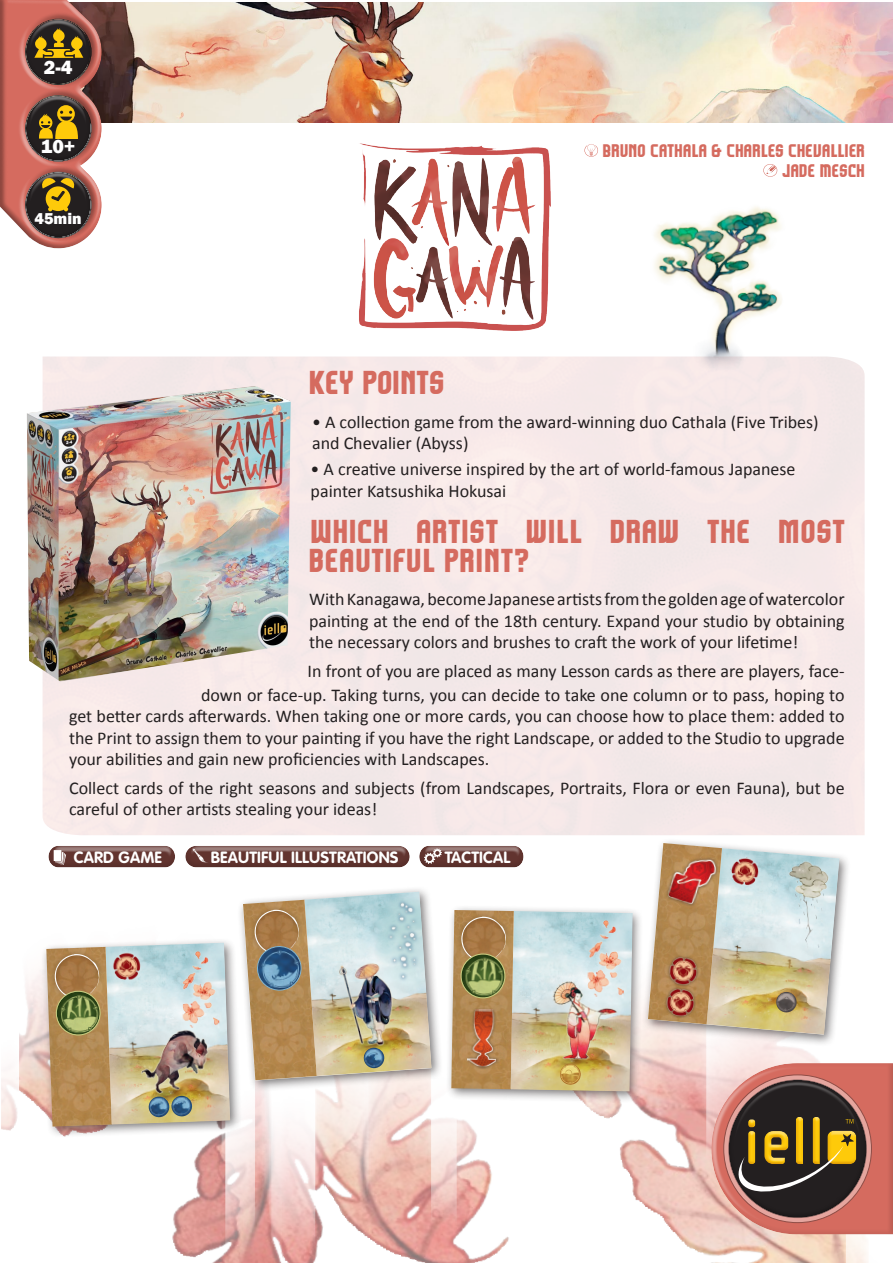
<style>
.page{position:relative;width:893px;height:1263px;background:#fff}
.page>*{position:absolute;margin:0;border:0;box-sizing:border-box;transform-origin:0 0}
.t1{font:30px/28.5px "Komikazoom";letter-spacing:.05em;color:#d56b5f}
.t2{font:30px "Komikazoom";letter-spacing:.03em;color:#d56b5f}
.t3{font:800 19.8px "Franklin Gothic";color:#fff}
.t4{font:18px/21.6px "Calibri";color:#231f20}
.t5{font:16.5px "Komikazoom";letter-spacing:.03em;color:#d56b5f}
.t6{font:800 16.2px "Franklin Gothic";color:#fff}
.t7{font:700 16.05px "VAG Rounded Std";letter-spacing:.01em;color:#fff}
</style>
<div class="page">
<img style="left:1px;top:970px;width:867px;height:293px">
<div style="left:419px;top:846px;width:105px;height:24px;background:#231f20;opacity:.25"></div>
<svg style="left:419px;top:846px;width:104px;height:21px;background:#77504c"></svg>
<img style="left:359px;top:143px;width:192px;height:188px">
<img style="left:627px;top:207px;width:189px;height:181px">
<img style="left:197px;top:2px;width:696px;height:121px">
<svg style="left:54px;top:2px;width:143px;height:247px"></svg>
<svg style="left:0;top:0;width:102px;height:248px;background:#98634e"></svg>
<img style="left:27px;top:386px;width:264px;height:296px">
<svg style="left:711px;top:1063px;width:182px;height:171px;background:#956654"></svg>
<div style="left:48px;top:846px;width:127px;height:24px;background:#231f20;opacity:.25"></div>
<div style="left:54px;top:850px;width:7px;height:11px;background:#fff"></div>
<svg style="left:55px;top:852px;width:11px;height:13px"></svg>
<div style="left:237px;top:886px;width:206px;height:206px;background:#231f20;opacity:.6"></div>
<img style="left:243px;top:892px;width:188px;height:188px">
<img style="left:370px;top:892px;width:57px;height:107px">
<div style="left:446px;top:905px;width:197px;height:198px;background:#231f20;opacity:.6"></div>
<img style="left:451px;top:910px;width:63px;height:179px">
<img style="left:452px;top:911px;width:179px;height:180px">
<img style="left:461px;top:954px;width:44px;height:44px">
<div style="left:460px;top:953px;width:45px;height:45px;border:1px solid #c4ce81;border-radius:50%"></div>
<div style="left:642px;top:837px;width:209px;height:209px;background:#231f20;opacity:.6"></div>
<img style="left:648px;top:843px;width:191px;height:192px">
<img style="left:666px;top:953px;width:32px;height:33px">
<img style="left:776px;top:992px;width:21px;height:21px">
<img style="left:729px;top:856px;width:32px;height:33px">
<div style="left:41px;top:937px;width:200px;height:201px;background:#231f20;opacity:.6"></div>
<img style="left:47px;top:943px;width:183px;height:183px">
<img style="left:56px;top:991px;width:44px;height:44px">
<div style="left:56px;top:990px;width:45px;height:46px;border:1px solid #c4ce81;border-radius:50%"></div>
<div style="left:185px;top:846px;width:225px;height:24px;background:#231f20;opacity:.25"></div>
<img style="left:192px;top:848px;width:17px;height:15px">
<svg style="left:584px;top:144px;width:14px;height:13px"></svg>
<hr style="left:764px;top:164px;width:13px;height:4px;background:#fff;opacity:.4">
<div style="left:764px;top:165px;width:13px;height:11px;background:#231f20;opacity:.25"></div>
<p class="t3" style="left:44px;top:54px;width:30px">2-4</p>
<p class="t3" style="left:41px;top:134px;width:36px">10+</p>
<p class="t6" style="left:35px;top:208px;width:49px">45min</p>
<p class="t5" style="left:603px;top:139px;width:263px">BRUNO CATHALA &amp; CHARLES CHEVALLIER</p>
<p class="t5" style="left:782px;top:159px;width:84px">JADE MESCH</p>
<p class="t2" style="left:309px;top:363px;width:137px">KEY POINTS</p>
<p class="t4" style="left:312px;top:410px;width:508px">• A collection game from the award-winning duo Cathala (Five Tribes) and Chevalier (Abyss)</p>
<p class="t4" style="left:311px;top:458px;width:486px">• A creative universe inspired by the art of world-famous Japanese painter Katsushika Hokusai</p>
<p class="t1" style="left:309px;top:517px;width:537px">WHICH ARTIST WILL DRAW THE MOST<br>BEAUTIFUL PRINT?</p>
<p class="t4" style="left:309px;top:587px;width:537px;text-align:justify">With Kanagawa, become Japanese artists from the golden age of watercolor painting at the end of the 18th century. Expand your studio by obtaining the necessary colors and brushes to craft the work of your lifetime!</p>
<p class="t4" style="left:201px;top:658px;width:645px;line-height:24px;text-align:right">In front of you are placed as many Lesson cards as there are players, face-<br>down or face-up. Taking turns, you can decide to take one column or to pass, hoping to</p>
<p class="t4" style="left:69px;top:705px;width:777px;text-align:justify">get better cards afterwards. When taking one or more cards, you can choose how to place them: added to the Print to assign them to your painting if you have the right Landscape, or added to the Studio to upgrade your abilities and gain new proficiencies with Landscapes.</p>
<p class="t4" style="left:69px;top:776px;width:777px">Collect cards of the right seasons and subjects (from Landscapes, Portraits, Flora or even Fauna), but be careful of other artists stealing your ideas!</p>
<p class="t7" style="left:445px;top:848px;width:67px">TACTICAL</p>
<p class="t7" style="left:74px;top:848px;width:90px">CARD GAME</p>
<p class="t7" style="left:211px;top:848px;width:189px">BEAUTIFUL ILLUSTRATIONS</p>
</div>
